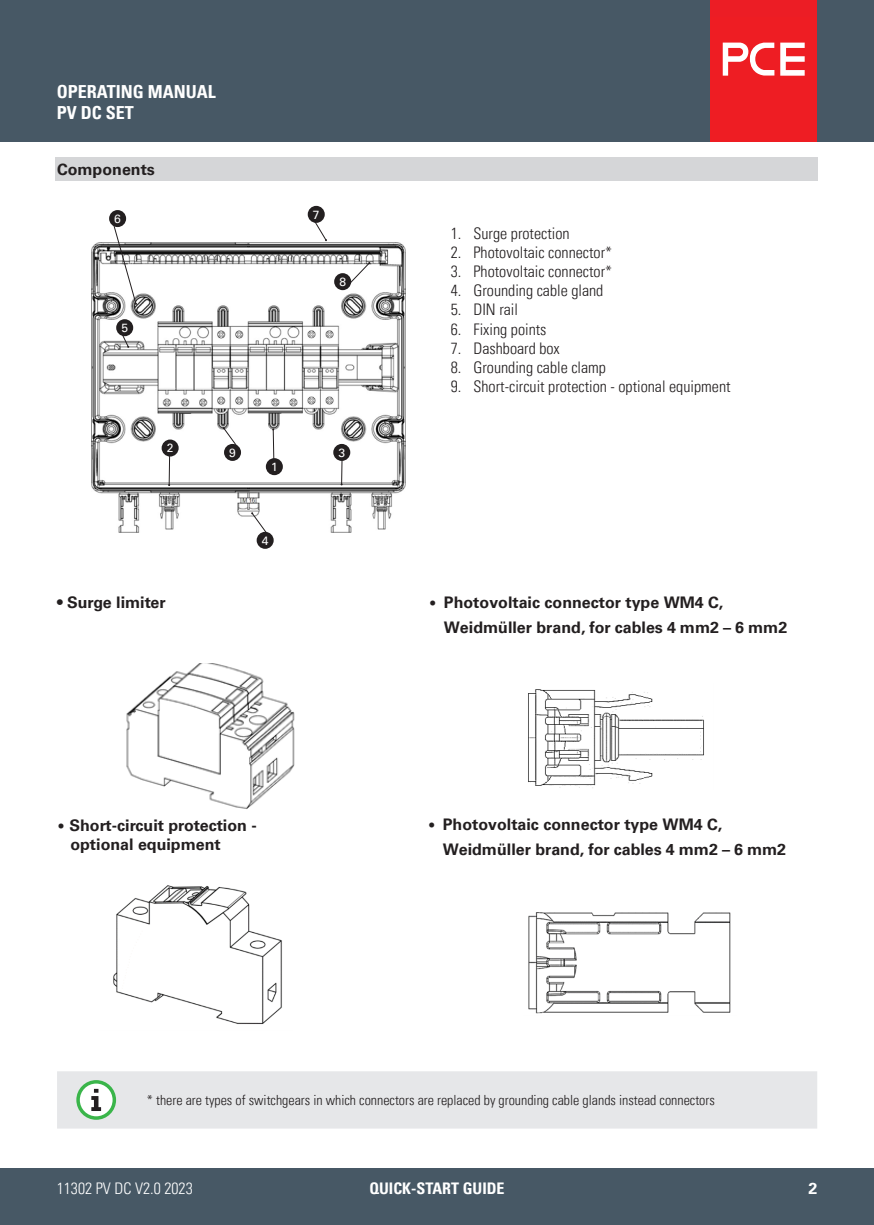
<style>
.page{position:relative;width:874px;height:1225px;background:#fff}
.page>*{position:absolute;margin:0;border:0;box-sizing:border-box;transform-origin:0 0}
.t1{font:700 condensed 18px/21.6px "Univers LT Pro";color:#fff}
.t2{font:300 condensed 16px "Univers LT Pro";color:#231f20}
.Überschrift{font:700 16px/24.8px "Univers LT Pro 65";color:#231f20}
.Fließtext{font:700 16px "Univers LT Pro 65";color:#231f20}
.t3{font:300 condensed 16px "Univers LT Pro";color:#fff}
.t4{font:700 condensed 16px "Univers LT Pro";color:#fff}
.t5{font:700 16px "Univers LT Pro 65";color:#fff}
.Überschrift-2{font:300 condensed 14px "Univers LT Pro";color:#231f20}
.Fließtext-2{font:12px "Univers LT Pro 55 Roman";color:#fff}
.s1{font-family:"Calibri";font-weight:400}
</style>
<div class="page">
<div style="left:0;top:1168px;width:873px;height:57px;background:#475865"></div>
<div style="left:0;top:0;width:873px;height:142px;background:#475865"></div>
<div style="left:710px;top:0;width:106px;height:24px;background:#ec1d25"></div>
<div style="left:710px;top:17px;width:106px;height:125px;background:#ee1d23"></div>
<svg style="left:722px;top:43px;width:82px;height:33px"></svg>
<div style="left:55px;top:157px;width:761px;height:24px;background:#d5d6d8"></div>
<div style="left:57px;top:1071px;width:759px;height:57px;background:#e6e7e9"></div>
<svg style="left:76px;top:1080px;width:40px;height:39px"></svg>
<img style="left:91px;top:242px;width:314px;height:291px">
<div style="left:266px;top:458px;width:17px;height:17px;background:#231f20;border-radius:50%"></div>
<svg style="left:272px;top:428px;width:3px;height:31px"></svg>
<div style="left:161px;top:439px;width:17px;height:17px;background:#231f20;border-radius:50%"></div>
<hr style="left:168px;top:453px;width:2px;height:32px;background:#231f20">
<div style="left:333px;top:444px;width:17px;height:17px;background:#231f20;border-radius:50%"></div>
<svg style="left:340px;top:460px;width:2px;height:25px"></svg>
<div style="left:256px;top:532px;width:17px;height:17px;background:#231f20;border-radius:50%"></div>
<svg style="left:251px;top:512px;width:17px;height:23px"></svg>
<div style="left:224px;top:444px;width:17px;height:17px;background:#231f20;border-radius:50%"></div>
<svg style="left:222px;top:427px;width:18px;height:23px"></svg>
<div style="left:116px;top:319px;width:17px;height:17px;background:#231f20;border-radius:50%"></div>
<svg style="left:120px;top:335px;width:9px;height:13px"></svg>
<div style="left:109px;top:210px;width:17px;height:17px;background:#231f20;border-radius:50%"></div>
<svg style="left:111px;top:220px;width:26px;height:85px"></svg>
<div style="left:307px;top:206px;width:17px;height:17px;background:#231f20;border-radius:50%"></div>
<svg style="left:312px;top:218px;width:15px;height:23px"></svg>
<img style="left:126px;top:663px;width:169px;height:146px">
<img style="left:528px;top:689px;width:176px;height:99px">
<img style="left:113px;top:885px;width:169px;height:139px">
<img style="left:528px;top:912px;width:203px;height:102px">
<svg style="left:345px;top:262px;width:25px;height:26px"></svg>
<div style="left:334px;top:273px;width:17px;height:17px;background:#231f20;border-radius:50%"></div>
<p class="t1" style="left:57px;top:80px;width:160px">OPERATING MANUAL<br>PV DC SET</p>
<p class="Fließtext" style="left:57px;top:158px;width:99px">Components</p>
<p class="Fließtext-2" style="left:114px;top:210px;width:8px">6</p>
<p class="Fließtext-2" style="left:313px;top:206px;width:8px">7</p>
<p class="Fließtext-2" style="left:121px;top:319px;width:8px">5</p>
<p class="Fließtext-2" style="left:339px;top:273px;width:8px">8</p>
<p class="Fließtext-2" style="left:167px;top:440px;width:8px">2</p>
<p class="Fließtext-2" style="left:229px;top:444px;width:8px">9</p>
<p class="Fließtext-2" style="left:271px;top:458px;width:8px">1</p>
<p class="Fließtext-2" style="left:262px;top:532px;width:8px">4</p>
<p class="Fließtext-2" style="left:338px;top:444px;width:8px">3</p>
<p class="t2" style="left:450px;top:222px;width:120px">1. Surge protection</p>
<p class="t2" style="left:450px;top:241px;width:163px">2. Photovoltaic connector*</p>
<p class="t2" style="left:450px;top:260px;width:163px">3. Photovoltaic connector*</p>
<p class="t2" style="left:450px;top:280px;width:154px">4. Grounding cable gland</p>
<p class="t2" style="left:450px;top:299px;width:69px">5. DIN rail</p>
<p class="t2" style="left:450px;top:318px;width:97px">6. Fixing points</p>
<p class="t2" style="left:450px;top:337px;width:110px">7. Dashboard box</p>
<p class="t2" style="left:450px;top:356px;width:157px">8. Grounding cable clamp</p>
<p class="t2" style="left:450px;top:376px;width:281px">9. Short-circuit protection - optional equipment</p>
<p class="Überschrift" style="left:57px;top:589px;width:110px">• Surge limiter</p>
<p class="Überschrift" style="left:443px;top:589px;width:345px;text-indent:-15px"><span class="s1">•</span> Photovoltaic connector type WM4 C,<br>Weidmüller brand, for cables 4 mm2 – 6 mm2</p>
<p class="Fließtext" style="left:57px;top:813px;width:201px"><span class="s1">•</span> Short-circuit protection -</p>
<p class="Fließtext" style="left:70px;top:833px;width:152px">optional equipment</p>
<p class="Überschrift" style="left:442px;top:811px;width:345px;text-indent:-15px"><span class="s1">•</span> Photovoltaic connector type WM4 C,<br>Weidmüller brand, for cables 4 mm2 – 6 mm2</p>
<p class="Überschrift-2" style="left:147px;top:1090px;width:569px">* there are types of switchgears in which connectors are replaced by grounding cable glands instead connectors</p>
<p class="t4" style="left:369px;top:1178px;width:137px">QUICK-START GUIDE</p>
<p class="t3" style="left:57px;top:1177px;width:137px">11302 PV DC V2.0 2023</p>
<p class="t5" style="left:807px;top:1177px;width:10px">2</p>
</div>
